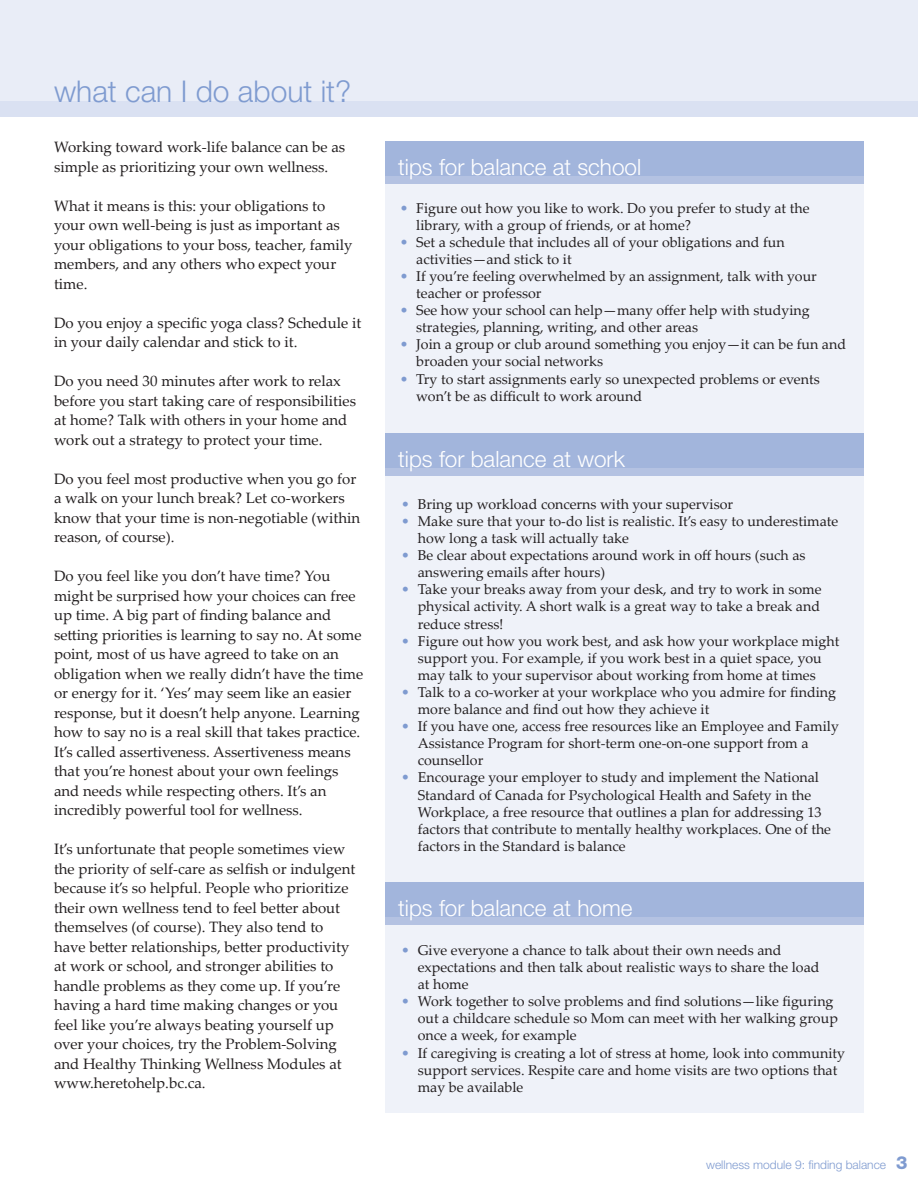
<style>
.page{position:relative;width:918px;height:1188px;background:#fff}
.page>*{position:absolute;margin:0;border:0;box-sizing:border-box;transform-origin:0 0}
.TITLE_TEXT{font:300 30px "Helvetica Neue LT Std";color:#7f9bd0}
.Heading{font:300 22.5px "Helvetica Neue LT Std";color:#fff}
.Body_text{font:15px/19.5px "Palatino Linotype";color:#231f20}
.t1{font:14.25px/17.1px "Palatino Linotype";color:#231f20}
.TITLE_TEXT-2{font:300 12px "Helvetica Neue LT Std";color:#7f9bd0}
.s1{color:#7f9bd0}
.s2{font-weight:800;font-size:18px}
</style>
<div class="page">
<div style="left:386px;top:145px;width:478px;height:968px;background:#eff2f9"></div>
<div style="left:0;top:0;width:918px;height:101px;background:#e9edf7"></div>
<div style="left:0;top:101px;width:918px;height:15px;background:#dae1f2"></div>
<div style="left:386px;top:141px;width:478px;height:39px;background:#a2b5dc"></div>
<div style="left:386px;top:176px;width:478px;height:7px;background:#b4c2e2"></div>
<div style="left:386px;top:434px;width:478px;height:38px;background:#a2b5dc"></div>
<div style="left:386px;top:469px;width:478px;height:7px;background:#b4c2e2"></div>
<div style="left:386px;top:882px;width:478px;height:39px;background:#a2b5dc"></div>
<div style="left:386px;top:917px;width:478px;height:8px;background:#b4c2e2"></div>
<p class="TITLE_TEXT" style="left:54px;top:73px;width:299px">what can I do about it?</p>
<p class="Body_text" style="left:54px;top:137px;width:293px">Working toward work-life balance can be as simple as prioritizing your own wellness.</p>
<p class="Body_text" style="left:54px;top:196px;width:300px">What it means is this: your obligations to your own well-being is just as important as your obligations to your boss, teacher, family members, and any others who expect your time.</p>
<p class="Body_text" style="left:54px;top:313px;width:309px">Do you enjoy a specific yoga class? Schedule it in your daily calendar and stick to it.</p>
<p class="Body_text" style="left:54px;top:371px;width:304px">Do you need 30 minutes after work to relax before you start taking care of responsibilities at home? Talk with others in your home and work out a strategy to protect your time.</p>
<p class="Body_text" style="left:54px;top:469px;width:308px">Do you feel most productive when you go for a walk on your lunch break? Let co-workers know that your time is non-negotiable (within reason, of course).</p>
<p class="Body_text" style="left:54px;top:566px;width:311px">Do you feel like you don’t have time? You might be surprised how your choices can free up time. A big part of finding balance and setting priorities is learning to say no. At some point, most of us have agreed to take on an obligation when we really didn’t have the time or energy for it. ‘Yes’ may seem like an easier response, but it doesn’t help anyone. Learning how to say no is a real skill that takes practice.<br>It’s called assertiveness. Assertiveness means that you’re honest about your own feelings and needs while respecting others. It’s an incredibly powerful tool for wellness.</p>
<p class="Body_text" style="left:54px;top:839px;width:303px">It’s unfortunate that people sometimes view the priority of self-care as selfish or indulgent because it’s so helpful. People who prioritize their own wellness tend to feel better about themselves (of course). They also tend to have better relationships, better productivity at work or school, and stronger abilities to handle problems as they come up. If you’re having a hard time making changes or you feel like you’re always beating yourself up over your choices, try the Problem-Solving and Healthy Thinking Wellness Modules at www.heretohelp.bc.ca.</p>
<p class="Heading" style="left:398px;top:153px;width:244px">tips for balance at school</p>
<p class="t1" style="left:416px;top:199px;width:395px;text-indent:-16px"><span class="s1">•</span> Figure out how you like to work. Do you prefer to study at the library, with a group of friends, or at home?</p>
<p class="t1" style="left:416px;top:233px;width:370px;text-indent:-16px"><span class="s1">•</span> Set a schedule that includes all of your obligations and fun activities—and stick to it</p>
<p class="t1" style="left:416px;top:267px;width:402px;text-indent:-16px"><span class="s1">•</span> If you’re feeling overwhelmed by an assignment, talk with your teacher or professor</p>
<p class="t1" style="left:416px;top:301px;width:395px;text-indent:-16px"><span class="s1">•</span> See how your school can help—many offer help with studying strategies, planning, writing, and other areas</p>
<p class="t1" style="left:416px;top:335px;width:431px;text-indent:-16px"><span class="s1">•</span> Join a group or club around something you enjoy—it can be fun and broaden your social networks</p>
<p class="t1" style="left:416px;top:370px;width:405px;text-indent:-16px"><span class="s1">•</span> Try to start assignments early so unexpected problems or events won’t be as difficult to work around</p>
<p class="Heading" style="left:398px;top:445px;width:228px">tips for balance at work</p>
<p class="t1" style="left:401px;top:495px;width:333px"><span class="s1">•</span> Bring up workload concerns with your supervisor</p>
<p class="t1" style="left:418px;top:512px;width:422px;text-indent:-16px"><span class="s1">•</span> Make sure that your to-do list is realistic. It’s easy to underestimate how long a task will actually take</p>
<p class="t1" style="left:418px;top:546px;width:389px;text-indent:-16px"><span class="s1">•</span> Be clear about expectations around work in off hours (such as answering emails after hours)</p>
<p class="t1" style="left:418px;top:580px;width:405px;text-align:justify;text-indent:-16px"><span class="s1">•</span> Take your breaks away from your desk, and try to work in some physical activity. A short walk is a great way to take a break and reduce stress!</p>
<p class="t1" style="left:401px;top:632px;width:440px;text-align:center"><span class="s1">•</span> Figure out how you work best, and ask how your workplace might support you. For example, if you work best in a quiet space, you<br>may talk to your supervisor about working from home at times</p>
<p class="t1" style="left:418px;top:683px;width:420px;text-indent:-16px"><span class="s1">•</span> Talk to a co-worker at your workplace who you admire for finding more balance and find out how they achieve it</p>
<p class="t1" style="left:418px;top:717px;width:423px;text-indent:-16px"><span class="s1">•</span> If you have one, access free resources like an Employee and Family<br>Assistance Program for short-term one-on-one support from a counsellor</p>
<p class="t1" style="left:418px;top:768px;width:415px;text-indent:-16px"><span class="s1">•</span> Encourage your employer to study and implement the National Standard of Canada for Psychological Health and Safety in the Workplace, a free resource that outlines a plan for addressing 13 factors that contribute to mentally healthy workplaces. One of the factors in the Standard is balance</p>
<p class="Heading" style="left:398px;top:894px;width:236px">tips for balance at home</p>
<p class="t1" style="left:418px;top:941px;width:403px;text-indent:-16px"><span class="s1">•</span> Give everyone a chance to talk about their own needs and expectations and then talk about realistic ways to share the load at home</p>
<p class="t1" style="left:418px;top:992px;width:422px;text-indent:-16px"><span class="s1">•</span> Work together to solve problems and find solutions—like figuring out a childcare schedule so Mom can meet with her walking group once a week, for example</p>
<p class="t1" style="left:418px;top:1044px;width:429px;text-indent:-16px"><span class="s1">•</span> If caregiving is creating a lot of stress at home, look into community support services. Respite care and home visits are two options that may be available</p>
<p class="TITLE_TEXT-2" style="left:706px;top:1158px;width:203px">wellness module 9: finding balance <span class="s2">3</span></p>
</div>
